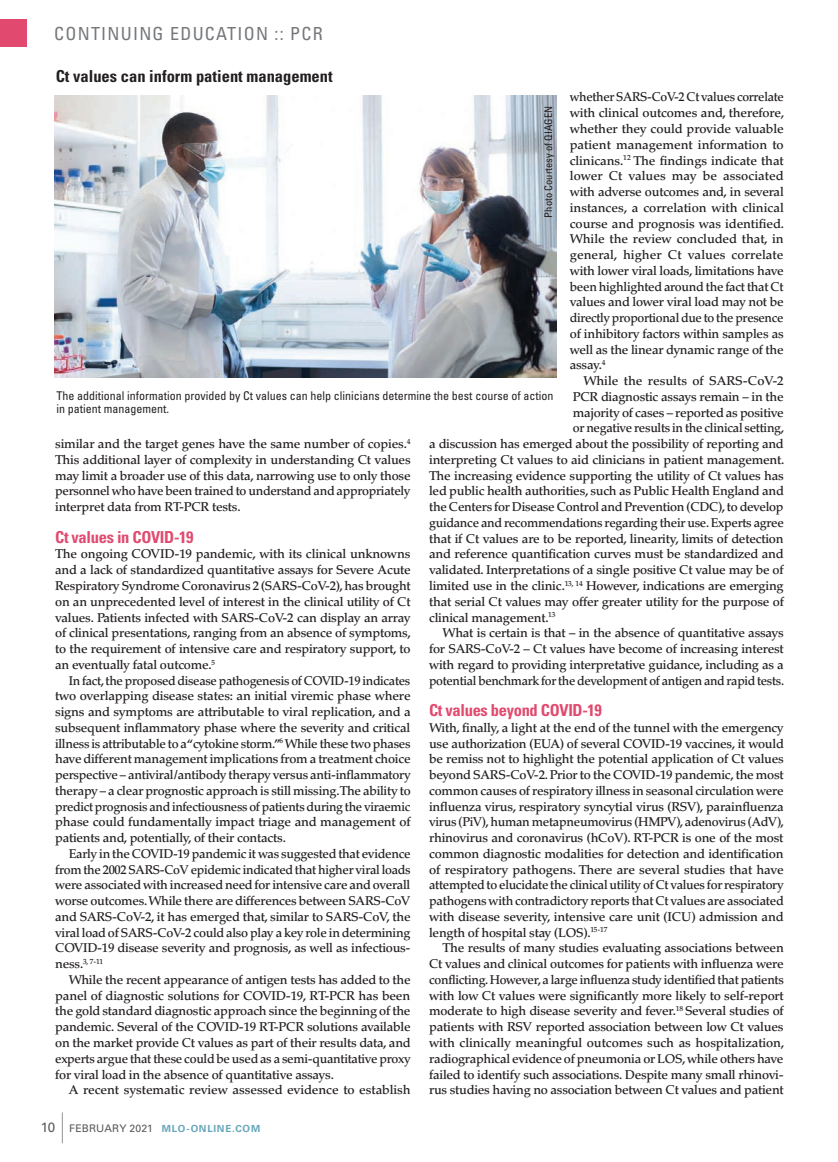
<style>
.page{position:relative;width:838px;height:1162px;background:#fff}
.page>*{position:absolute;margin:0;border:0;box-sizing:border-box;transform-origin:0 0}
.t1{font:condensed 18px "Univers LT Std";letter-spacing:.07em;color:#76787b}
.t2{font:700 condensed 16.5px "Univers LT Std";letter-spacing:-.02em;color:#e14a6e}
.t3{font:700 condensed 16.5px "Univers LT Std";color:#231f20}
.t4{font:500 12.75px/15.8px "Palatino LT Std";letter-spacing:-.02em;color:#231f20;text-align:justify}
.t5{font:500 12.75px/15.8px "Palatino LT Std";letter-spacing:-.02em;color:#231f20;text-align:justify;scale:.96 1}
.t6{font:condensed 12px/13.8px "Univers LT Std";color:#231f20}
.t7{font:condensed 10.5px "Univers LT Std";color:#231f20}
.t8{font:700 9.75px "Univers LT Std";letter-spacing:.075em;color:#66a7bb}
.t9{font:500 7.5px "Palatino LT Std";color:#231f20}
.s1{font-size:12.75px}
.s2{font-weight:400;font-size:13.5px;color:#57585a}
.s3{font-weight:400;font-size:10.5px;color:#57585a}
</style>
<div class="page">
<img style="left:54px;top:96px;width:502px;height:281px">
<hr style="left:62px;top:1112px;width:1px;height:31px;background:#939598">
<div style="left:0;top:19px;width:27px;height:27px;background:#e14a6e"></div>
<h1 class="t1" style="left:54px;top:22px;width:270px">CONTINUING EDUCATION :: PCR</h1>
<p class="t3" style="left:56px;top:66px;width:278px">Ct values can inform patient management</p>
<p class="t5" style="left:569px;top:89px;width:225px">whether SARS-CoV-2 Ct values correlate with clinical outcomes and, therefore, whether they could provide valuable patient management information to clinicans.<sup>12</sup> The findings indicate that lower Ct values may be associated with adverse outcomes and, in several instances, a correlation with clinical course and prognosis was identified.<br>While the review concluded that, in general, higher Ct values correlate with lower viral loads, limitations have been highlighted around the fact that Ct values and lower viral load may not be directly proportional due to the presence of inhibitory factors within samples as well as the linear dynamic range of the assay.<sup>4</sup></p>
<p class="t4" style="left:583px;top:373px;width:202px">While the results of SARS-CoV-2</p>
<p class="t4" style="left:572px;top:389px;width:212px">PCR diagnostic assays remain – in the</p>
<p class="t4" style="left:572px;top:404px;width:212px">majority of cases – reported as positive</p>
<p class="t4" style="left:572px;top:420px;width:213px">or negative results in the clinical setting,</p>
<p class="t4" style="left:429px;top:436px;width:356px">a discussion has emerged about the possibility of reporting and</p>
<p class="t4" style="left:429px;top:452px;width:356px">interpreting Ct values to aid clinicians in patient management.</p>
<p class="t4" style="left:429px;top:467px;width:356px">The increasing evidence supporting the utility of Ct values has</p>
<p class="t4" style="left:429px;top:483px;width:356px">led public health authorities, such as Public Health England and</p>
<p class="t4" style="left:429px;top:499px;width:356px">the Centers for Disease Control and Prevention (CDC), to develop</p>
<p class="t4" style="left:429px;top:515px;width:356px">guidance and recommendations regarding their use. Experts agree</p>
<p class="t4" style="left:429px;top:530px;width:356px">that if Ct values are to be reported, linearity, limits of detection</p>
<p class="t4" style="left:429px;top:546px;width:356px">and reference quantification curves must be standardized and</p>
<p class="t4" style="left:429px;top:562px;width:356px">validated. Interpretations of a single positive Ct value may be of</p>
<p class="t4" style="left:429px;top:578px;width:356px">limited use in the clinic.<sup>13,</sup> <sup>14</sup> However, indications are emerging</p>
<p class="t4" style="left:429px;top:593px;width:356px">that serial Ct values may offer greater utility for the purpose of</p>
<p class="t4" style="left:429px;top:609px;width:128px">clinical management.<sup>13</sup></p>
<p class="t4" style="left:442px;top:625px;width:342px">What is certain is that – in the absence of quantitative assays</p>
<p class="t4" style="left:429px;top:641px;width:356px">for SARS-CoV-2 – Ct values have become of increasing interest</p>
<p class="t4" style="left:429px;top:656px;width:356px">with regard to providing interpretative guidance, including as a</p>
<p class="t5" style="left:429px;top:672px;width:371px">potential benchmark for the development of antigen and rapid tests.</p>
<p class="t2" style="left:429px;top:700px;width:174px">Ct values beyond COVID-19</p>
<p class="t4" style="left:429px;top:719px;width:356px">With, finally, a light at the end of the tunnel with the emergency use authorization (EUA) of several COVID-19 vaccines, it would be remiss not to highlight the potential application of Ct values beyond SARS-CoV-2. Prior to the COVID-19 pandemic, the most common causes of respiratory illness in seasonal circulation were influenza virus, respiratory syncytial virus (RSV), parainfluenza virus (PiV), human metapneumovirus (HMPV), adenovirus (AdV), rhinovirus and coronavirus (hCoV). RT-PCR is one of the most common diagnostic modalities for detection and identification of respiratory pathogens. There are several studies that have attempted to elucidate the clinical utility of Ct values for respiratory pathogens with contradictory reports that Ct values are associated with disease severity, intensive care unit (ICU) admission and length of hospital stay (LOS).<sup>15-17</sup></p>
<p class="t4" style="left:429px;top:940px;width:356px;text-indent:14px">The results of many studies evaluating associations between Ct values and clinical outcomes for patients with influenza were conflicting. However, a large influenza study identified that patients with low Ct values were significantly more likely to self-report moderate to high disease severity and fever.<sup>18</sup> Several studies of patients with RSV reported association between low Ct values with clinically meaningful outcomes such as hospitalization, radiographical evidence of pneumonia or LOS, while others have failed to identify such associations. Despite many small rhinovi&shy;rus studies having no association between Ct values and patient</p>
<p class="t7" style="left:541px;top:217px;width:113px;rotate:-90deg">Photo Courtesy of QIAGEN</p>
<p class="t6" style="left:56px;top:388px;width:498px">The additional information provided by Ct values can help clinicians determine the best course of action in patient management.</p>
<p class="t4" style="left:55px;top:436px;width:357px">similar and the target genes have the same number of copies.<sup>4<br></sup>This additional layer of complexity in understanding Ct values may limit a broader use of this data, narrowing use to only those personnel who have been trained to understand and appropriately interpret data from RT-PCR tests.</p>
<p class="t2" style="left:55px;top:526px;width:140px">Ct values in COVID-19</p>
<p class="t4" style="left:55px;top:546px;width:357px">The ongoing COVID-19 pandemic, with its clinical unknowns and a lack of standardized quantitative assays for Severe Acute Respiratory Syndrome Coronavirus 2 (SARS-CoV-2), has brought on an unprecedented level of interest in the clinical utility of Ct values. Patients infected with SARS-CoV-2 can display an array of clinical presentations, ranging from an absence of symptoms, to the requirement of intensive care and respiratory support, to an eventually fatal outcome.<sup>5</sup></p>
<p class="t5" style="left:55px;top:672px;width:372px;text-indent:14px">In fact, the proposed disease pathogenesis of COVID-19 indicates two overlapping disease states: an initial viremic phase where signs and symptoms are attributable to viral replication, and a subsequent inflammatory phase where the severity and critical illness is attributable to a “cytokine storm.” <sup>6</sup> While these two phases have different management implications from a treatment choice perspective – antiviral/antibody therapy versus anti-inflammatory therapy – a clear prognostic approach is still missing. The ability to predict prognosis and infectiousness of patients during the viraemic phase could fundamentally impact triage and management of patients and, potentially, of their contacts.</p>
<p class="t4" style="left:55px;top:845px;width:357px;text-indent:14px">Early in the COVID-19 pandemic it was suggested that evidence from the 2002 SARS-CoV epidemic indicated that higher viral loads were associated with increased need for intensive care and overall worse outcomes. While there are differences between SARS-CoV and SARS-CoV-2, it has emerged that, similar to SARS-CoV, the viral load of SARS-CoV-2 could also play a key role in determining COVID-19 disease severity and prognosis, as well as infectious-</p>
<p class="t9" style="left:55px;top:956px;width:50px"><span class="s1">ness.</span>3, 7-11</p>
<p class="t4" style="left:55px;top:971px;width:357px;text-indent:13px">While the recent appearance of antigen tests has added to the panel of diagnostic solutions for COVID-19, RT-PCR has been the gold standard diagnostic approach since the beginning of the pandemic. Several of the COVID-19 RT-PCR solutions available on the market provide Ct values as part of their results data, and experts argue that these could be used as a semi-quantitative proxy for viral load in the absence of quantitative assays.</p>
<p class="t4" style="left:69px;top:1082px;width:343px">A recent systematic review assessed evidence to establish</p>
<p class="t8" style="left:41px;top:1122px;width:221px"><span class="s2">10</span> <span class="s3">FEBRUARY 2021</span> MLO-ONLINE.COM</p>
</div>
